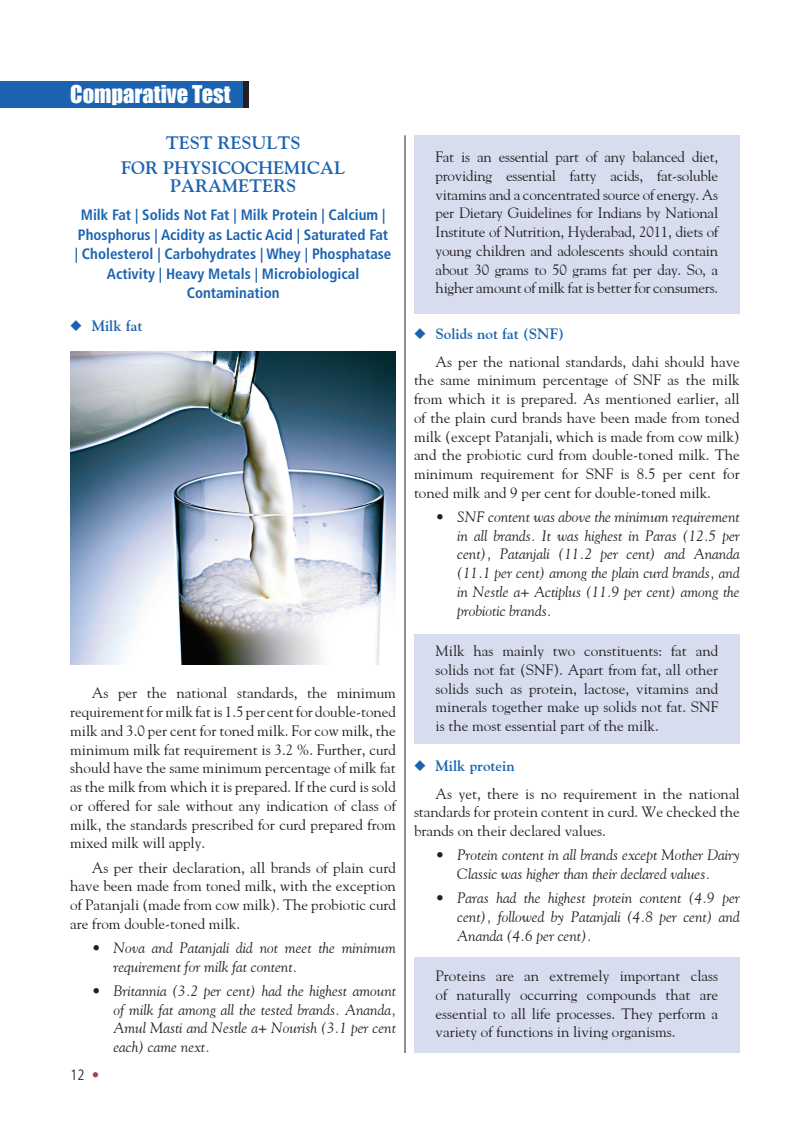
<style>
.page{position:relative;width:810px;height:1134px;background:#fff}
.page>*{position:absolute;margin:0;border:0;box-sizing:border-box;transform-origin:0 0}
.t1{font:22.5px "Impact";color:#fff}
.t2{font:700 18px/24.2px "Gaudiya";color:#1b63b0;text-align:center}
.t3{font:15px/18.8px "Gaudiya";color:#231f20;text-align:justify}
.t4{font:italic 15px/18.8px "Gaudiya";color:#231f20;text-align:justify}
.t5{font:700 condensed 15px/19.5px "Frutiger";color:#1b63b0;text-align:center}
.t6{font:700 15px "Gaudiya";color:#1b63b0}
.t7{font:300 condensed 15px "Frutiger";color:#231f20}
.s1{color:#ad3d3c}
.s2{color:#1b63b0}
.s3{font-weight:700;color:#1b63b0}
</style>
<div class="page">
<div style="left:414px;top:634px;width:326px;height:110px;background:#d7ddef"></div>
<div style="left:414px;top:957px;width:326px;height:96px;background:#d7ddef"></div>
<div style="left:414px;top:135px;width:326px;height:179px;background:#d7ddef"></div>
<hr style="left:405px;top:135px;width:1px;height:918px;background:#231f20">
<img style="left:70px;top:351px;width:326px;height:314px">
<svg style="left:242px;top:81px;width:6px;height:27px"></svg>
<div style="left:0;top:81px;width:242px;height:27px;background:#1b63b0"></div>
<h1 class="t1" style="left:70px;top:77px;width:162px">Comparative Test</h1>
<p class="t2" style="left:121px;top:131px;width:226px">TEST RESULTS<br>FOR PHYSICOCHEMICAL</p>
<p class="t2" style="left:170px;top:174px;width:127px">PARAMETERS</p>
<p class="t5" style="left:75px;top:206px;width:318px">Milk Fat | Solids Not Fat | Milk Protein | Calcium | Phosphorus | Acidity as Lactic Acid | Saturated Fat | Cholesterol | Carbohydrates | Whey | Phosphatase Activity | Heavy Metals | Microbiological Contamination</p>
<p class="t6" style="left:70px;top:317px;width:74px">◆ Milk fat</p>
<p class="t3" style="left:70px;top:683px;width:327px;text-indent:22px">As per the national standards, the minimum requirement for milk fat is 1.5 per cent for double-toned milk and 3.0 per cent for toned milk. For cow milk, the minimum milk fat requirement is 3.2 %. Further, curd should have the same minimum percentage of milk fat as the milk from which it is prepared. If the curd is sold or offered for sale without any indication of class of milk, the standards prescribed for curd prepared from mixed milk will apply.</p>
<p class="t3" style="left:70px;top:858px;width:327px;text-indent:22px">As per their declaration, all brands of plain curd have been made from toned milk, with the exception of Patanjali (made from cow milk). The probiotic curd are from double-toned milk.</p>
<p class="t4" style="left:113px;top:938px;width:284px;text-indent:-22px">• Nova and Patanjali did not meet the minimum requirement for milk fat content.</p>
<p class="t4" style="left:113px;top:981px;width:284px;text-indent:-22px">• Britannia (3.2 per cent) had the highest amount of milk fat among all the tested brands. Ananda, Amul Masti and Nestle a+ Nourish (3.1 per cent each) came next.</p>
<p class="t7" style="left:70px;top:1066px;width:31px">12 <span class="s1">•</span></p>
<p class="t3" style="left:436px;top:147px;width:284px">Fat is an essential part of any balanced diet, providing essential fatty acids, fat-soluble vitamins and a concentrated source of energy. As per Dietary Guidelines for Indians by National Institute of Nutrition, Hyderabad, 2011, diets of young children and adolescents should contain about 30 grams to 50 grams fat per day. So, a higher amount of milk fat is better for consumers.</p>
<p class="t3" style="left:436px;top:320px;width:306px;line-height:27.5px;text-indent:-22px"><span class="s2">◆</span> <span class="s3">Solids not fat (SNF)<br></span>As per the national standards, dahi should have</p>
<p class="t3" style="left:414px;top:370px;width:327px">the same minimum percentage of SNF as the milk from which it is prepared. As mentioned earlier, all of the plain curd brands have been made from toned milk (except Patanjali, which is made from cow milk) and the probiotic curd from double-toned milk. The minimum requirement for SNF is 8.5 per cent for toned milk and 9 per cent for double-toned milk.</p>
<p class="t4" style="left:457px;top:507px;width:284px;text-indent:-22px">• SNF content was above the minimum requirement in all brands. It was highest in Paras (12.5 per cent), Patanjali (11.2 per cent) and Ananda (11.1 per cent) among the plain curd brands, and in Nestle a+ Actiplus (11.9 per cent) among the probiotic brands.</p>
<p class="t3" style="left:436px;top:641px;width:284px">Milk has mainly two constituents: fat and solids not fat (SNF). Apart from fat, all other solids such as protein, lactose, vitamins and minerals together make up solids not fat. SNF is the most essential part of the milk.</p>
<p class="t3" style="left:436px;top:752px;width:306px;line-height:27.5px;text-indent:-22px"><span class="s2">◆</span> <span class="s3">Milk protein<br></span>As yet, there is no requirement in the national</p>
<p class="t3" style="left:414px;top:803px;width:327px">standards for protein content in curd. We checked the brands on their declared values.</p>
<p class="t4" style="left:436px;top:846px;width:306px;text-align:center">• Protein content in all brands except Mother Dairy<br>Classic was higher than their declared values.</p>
<p class="t4" style="left:457px;top:889px;width:284px;text-indent:-22px">• Paras had the highest protein content (4.9 per cent), followed by Patanjali (4.8 per cent) and Ananda (4.6 per cent).</p>
<p class="t3" style="left:436px;top:966px;width:284px">Proteins are an extremely important class of naturally occurring compounds that are essential to all life processes. They perform a variety of functions in living organisms.</p>
</div>
